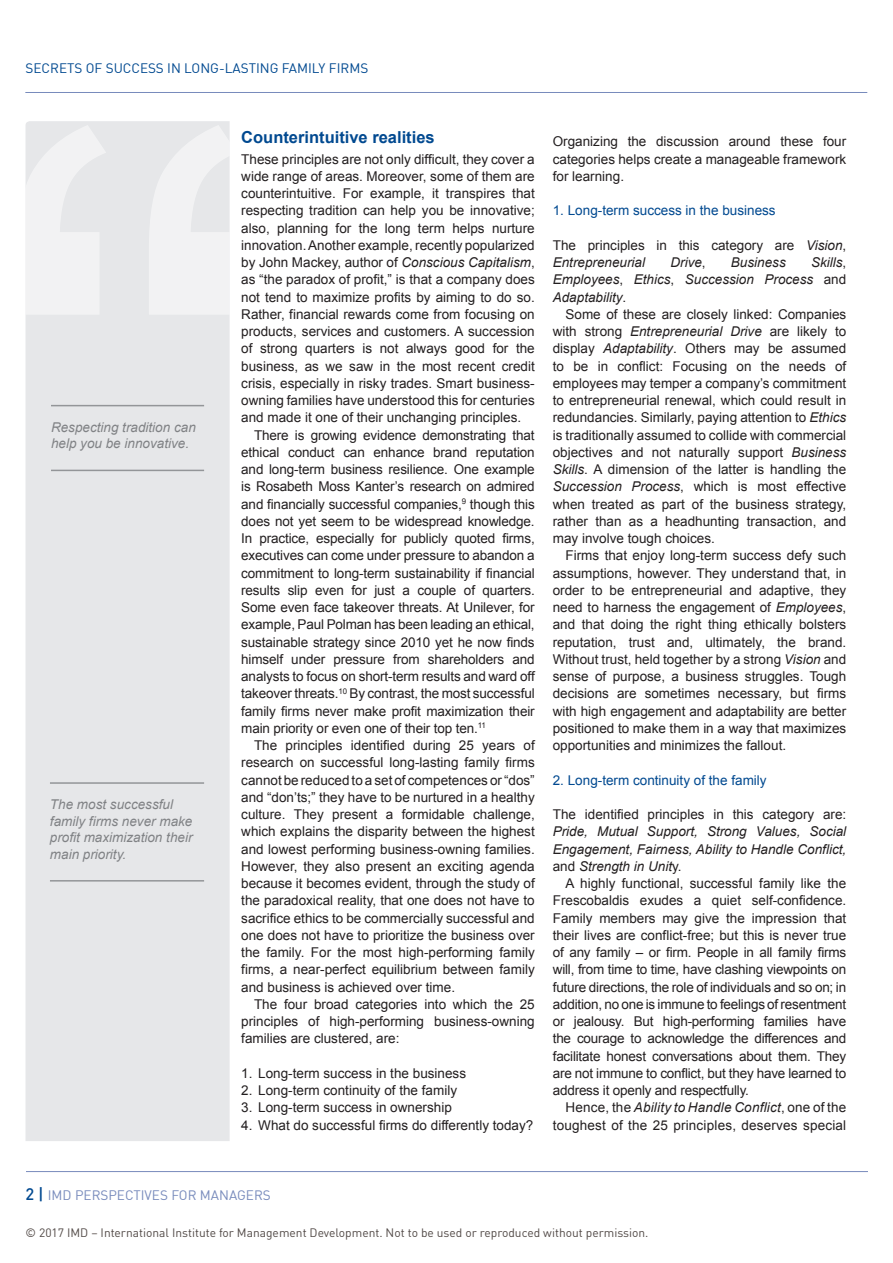
<style>
.page{position:relative;width:893px;height:1263px;background:#fff}
.page>*{position:absolute;margin:0;border:0;box-sizing:border-box;transform-origin:0 0}
.A_heading{font:700 16.5px "Arial";color:#014990}
.Text{font:13.5px/17.2px "Arial";color:#231f20;text-align:justify}
.Text_first_line_afte{font:13.5px/17.2px "Arial";color:#231f20;text-align:justify}
.Text_first_line_afte-2{font:italic 13.5px/17.2px "Arial";color:#231f20;text-align:justify}
.Callout{font:italic 13.5px/16.5px "Arial";color:#808285}
.C_heading{font:13.5px "Arial";color:#014990}
.Header_title{font:13.5px "DIN";color:#014990}
.t1{font:13.5px "DIN";color:#788bbc}
.t2{font:12px "DIN";color:#524a47}
.s1{font-style:italic}
.s2{font-style:normal}
.s3{font-weight:500;font-size:16.5px;color:#014990}
</style>
<div class="page">
<hr style="left:25px;top:92px;width:842px;height:1px;background:#788bbc">
<hr style="left:26px;top:1171px;width:842px;height:1px;background:#788bbc">
<div style="left:26px;top:121px;width:204px;height:1020px;background:#e6e7e9"></div>
<svg style="left:26px;top:125px;width:204px;height:190px"></svg>
<hr style="left:51px;top:405px;width:153px;height:1px;background:#939598">
<hr style="left:51px;top:470px;width:153px;height:1px;background:#939598">
<hr style="left:50px;top:782px;width:154px;height:2px;background:#939598">
<hr style="left:50px;top:880px;width:154px;height:1px;background:#939598">
<p class="Header_title" style="left:26px;top:60px;width:344px">SECRETS OF SUCCESS IN LONG-LASTING FAMILY FIRMS</p>
<p class="Callout" style="left:51px;top:419px;width:146px">Respecting tradition can help you be innovative.</p>
<p class="Callout" style="left:50px;top:796px;width:144px">The most successful family firms never make profit maximization their main priority.</p>
<p class="A_heading" style="left:241px;top:126px;width:195px">Counterintuitive realities</p>
<p class="Text_first_line_afte" style="left:241px;top:150px;width:295px">These principles are not only difficult, they cover a wide range of areas. Moreover, some of them are counterintuitive. For example, it transpires that respecting tradition can help you be innovative; also, planning for the long term helps nurture innovation. Another example, recently popularized by John Mackey, author of <span class="s1">Conscious Capitalism</span>, as “the paradox of profit,” is that a company does not tend to maximize profits by aiming to do so.<br>Rather, financial rewards come from focusing on products, services and customers. A succession of strong quarters is not always good for the business, as we saw in the most recent credit crisis, especially in risky trades. Smart business&shy;owning families have understood this for centuries and made it one of their unchanging principles.</p>
<p class="Text" style="left:241px;top:426px;width:295px;text-indent:13px">There is growing evidence demonstrating that ethical conduct can enhance brand reputation and long-term business resilience. One example is Rosabeth Moss Kanter’s research on admired and financially successful companies,<sup>9</sup> though this does not yet seem to be widespread knowledge.<br>In practice, especially for publicly quoted firms, executives can come under pressure to abandon a commitment to long-term sustainability if financial results slip even for just a couple of quarters.<br>Some even face takeover threats. At Unilever, for example, Paul Polman has been leading an ethical, sustainable strategy since 2010 yet he now finds himself under pressure from shareholders and analysts to focus on short-term results and ward off takeover threats.<sup>10</sup> By contrast, the most successful family firms never make profit maximization their main priority or even one of their top ten.<sup>11</sup></p>
<p class="Text" style="left:241px;top:737px;width:295px;text-indent:13px">The principles identified during 25 years of research on successful long-lasting family firms cannot be reduced to a set of competences or “dos” and “don’ts;” they have to be nurtured in a healthy culture. They present a formidable challenge, which explains the disparity between the highest and lowest performing business-owning families.<br>However, they also present an exciting agenda because it becomes evident, through the study of the paradoxical reality, that one does not have to sacrifice ethics to be commercially successful and one does not have to prioritize the business over the family. For the most high-performing family firms, a near-perfect equilibrium between family and business is achieved over time.</p>
<p class="Text" style="left:241px;top:996px;width:295px;text-indent:13px">The four broad categories into which the 25 principles of high-performing business-owning families are clustered, are:</p>
<p class="Text" style="left:241px;top:1065px;width:226px">1. Long-term success in the business</p>
<p class="Text" style="left:241px;top:1082px;width:217px">2. Long-term continuity of the family</p>
<p class="Text" style="left:241px;top:1099px;width:212px">3. Long-term success in ownership</p>
<p class="Text" style="left:241px;top:1116px;width:294px">4. What do successful firms do differently today?</p>
<p class="Text_first_line_afte" style="left:553px;top:133px;width:295px">Organizing the discussion around these four categories helps create a manageable framework for learning.</p>
<p class="C_heading" style="left:553px;top:202px;width:224px">1. Long-term success in the business</p>
<p class="Text_first_line_afte" style="left:553px;top:237px;width:295px">The principles in this category are <span class="s1">Vision</span>,<br><span class="s1">Entrepreneurial</span></p>
<p class="Text_first_line_afte-2" style="left:553px;top:254px;width:295px;text-indent:258px">Skills<span class="s2">, </span>Employees<span class="s2">,</span> Ethics<span class="s2">,</span> Succession Process <span class="s2">and </span>Adaptability<span class="s2">.</span></p>
<p class="Text" style="left:553px;top:306px;width:295px;text-indent:13px">Some of these are closely linked: Companies with strong <span class="s1">Entrepreneurial Drive</span> are likely to display <span class="s1">Adaptability</span>. Others may be assumed to be in conflict: Focusing on the needs of employees may temper a company’s commitment to entrepreneurial renewal, which could result in redundancies. Similarly, paying attention to <span class="s1">Ethics </span>is traditionally assumed to collide with commercial objectives and not naturally support <span class="s1">Business Skills</span>. A dimension of the latter is handling the <span class="s1">Succession Process</span>, which is most effective when treated as part of the business strategy, rather than as a headhunting transaction, and may involve tough choices.</p>
<p class="Text" style="left:553px;top:547px;width:295px;text-indent:13px">Firms that enjoy long-term success defy such assumptions, however. They understand that, in order to be entrepreneurial and adaptive, they need to harness the engagement of <span class="s1">Employees</span>, and that doing the right thing ethically bolsters reputation, trust and, ultimately, the brand.<br>Without trust, held together by a strong <span class="s1">Vision</span> and sense of purpose, a business struggles. Tough decisions are sometimes necessary, but firms with high engagement and adaptability are better positioned to make them in a way that maximizes opportunities and minimizes the fallout.</p>
<p class="C_heading" style="left:553px;top:771px;width:215px">2. Long-term continuity of the family</p>
<p class="Text_first_line_afte-2" style="left:553px;top:806px;width:295px"><span class="s2">The identified principles in this category are:<br></span>Pride, Mutual Support, Strong Values, Social Engagement, Fairness, Ability to Handle Conflict, <span class="s2">and</span> Strength in Unit<span class="s2">y.</span></p>
<p class="Text" style="left:553px;top:875px;width:295px;text-indent:13px">A highly functional, successful family like the Frescobaldis exudes a quiet self-confidence.<br>Family members may give the impression that their lives are conflict-free; but this is never true of any family – or firm. People in all family firms will, from time to time, have clashing viewpoints on future directions, the role of individuals and so on; in addition, no one is immune to feelings of resentment or jealousy. But high-performing families have the courage to acknowledge the differences and facilitate honest conversations about them. They are not immune to conflict, but they have learned to address it openly and respectfully.</p>
<p class="Text" style="left:553px;top:1099px;width:295px;text-align:right">Hence, the <span class="s1">Ability to Handle Conflict</span>, one of the toughest of the 25 principles, deserves special</p>
<p class="Text_first_line_afte-2" style="left:670px;top:254px;width:37px">Drive<span class="s2">,</span></p>
<p class="Text_first_line_afte-2" style="left:731px;top:254px;width:56px">Business</p>
<p class="t1" style="left:26px;top:1187px;width:247px"><span class="s3">2 |</span> IMD PERSPECTIVES FOR MANAGERS</p>
<p class="t2" style="left:26px;top:1225px;width:624px">© 2017 IMD – International Institute for Management Development. Not to be used or reproduced without permission.</p>
</div>
